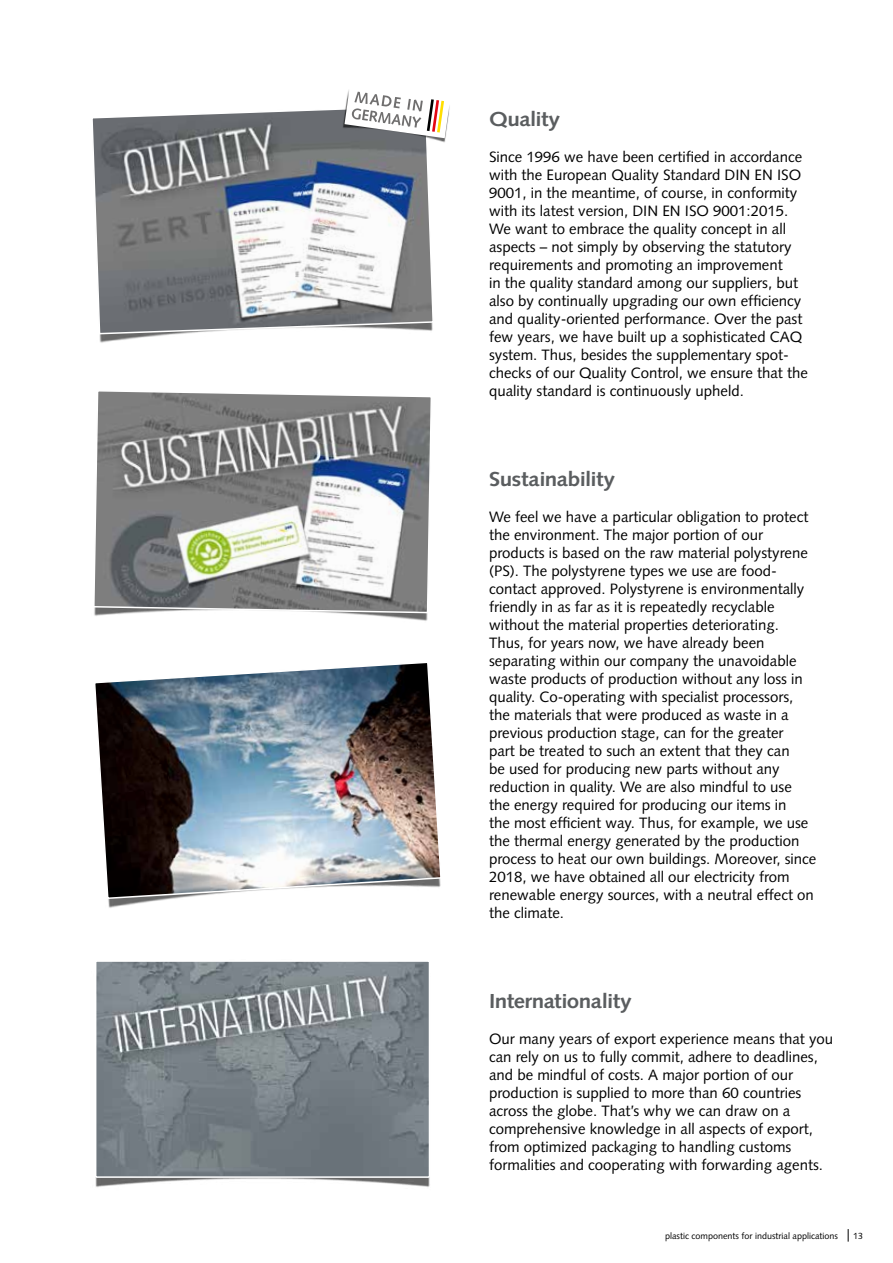
<style>
.page{position:relative;width:893px;height:1263px;background:#fff}
.page>*{position:absolute;margin:0;border:0;box-sizing:border-box;transform-origin:0 0}
.t1{font:700 20.25px "Syntax LT Std";letter-spacing:-.025em;color:#5a5d5f;scale:1.11 1}
.t2{font:15px/18px "Syntax LT Std";color:#000}
.t3{font:9px "Syntax LT Std";color:#000}
</style>
<div class="page">
<img style="left:95px;top:1178px;width:335px;height:9px">
<img style="left:98px;top:963px;width:329px;height:212px">
<div style="left:95px;top:960px;width:335px;height:218px;border:2px solid #fff"></div>
<svg style="left:94px;top:391px;width:337px;height:223px"></svg>
<img style="left:95px;top:663px;width:346px;height:237px">
<svg style="left:92px;top:109px;width:341px;height:226px"></svg>
<svg style="left:848px;top:1229px;width:1px;height:12px"></svg>
<img style="left:341px;top:109px;width:105px;height:35px">
<svg style="left:345px;top:90px;width:105px;height:48px"></svg>
<h1 class="t1" style="left:489px;top:107px;width:66px">Quality</h1>
<p class="t2" style="left:489px;top:148px;width:320px">Since 1996 we have been certified in accordance with the European Quality Standard DIN EN ISO 9001, in the meantime, of course, in conformity with its latest version, DIN EN ISO 9001:2015.<br>We want to embrace the quality concept in all aspects – not simply by observing the statutory requirements and promoting an improvement<br>in the quality standard among our suppliers, but also by continually upgrading our own efficiency and quality-oriented performance. Over the past few years, we have built up a sophisticated CAQ system. Thus, besides the supplementary spot&shy;checks of our Quality Control, we ensure that the quality standard is continuously upheld.</p>
<h1 class="t1" style="left:489px;top:467px;width:115px">Sustainability</h1>
<p class="t2" style="left:489px;top:508px;width:329px">We feel we have a particular obligation to protect the environment. The major portion of our products is based on the raw material polystyrene (PS). The polystyrene types we use are food&shy;contact approved. Polystyrene is environmentally friendly in as far as it is repeatedly recyclable without the material properties deteriorating.<br>Thus, for years now, we have already been separating within our company the unavoidable waste products of production without any loss in quality. Co-operating with specialist processors, the materials that were produced as waste in a previous production stage, can for the greater<br>part be treated to such an extent that they can<br>be used for producing new parts without any reduction in quality. We are also mindful to use the energy required for producing our items in<br>the most efficient way. Thus, for example, we use the thermal energy generated by the production process to heat our own buildings. Moreover, since 2018, we have obtained all our electricity from renewable energy sources, with a neutral effect on the climate.</p>
<h1 class="t1" style="left:489px;top:989px;width:130px">Internationality</h1>
<p class="t2" style="left:489px;top:1030px;width:346px">Our many years of export experience means that you can rely on us to fully commit, adhere to deadlines, and be mindful of costs. A major portion of our production is supplied to more than 60 countries across the globe. That’s why we can draw on a comprehensive knowledge in all aspects of export, from optimized packaging to handling customs formalities and cooperating with forwarding agents.</p>
<p class="t3" style="left:665px;top:1230px;width:175px">plastic components for industrial applications</p>
<p class="t3" style="left:853px;top:1230px;width:12px">13</p>
</div>
